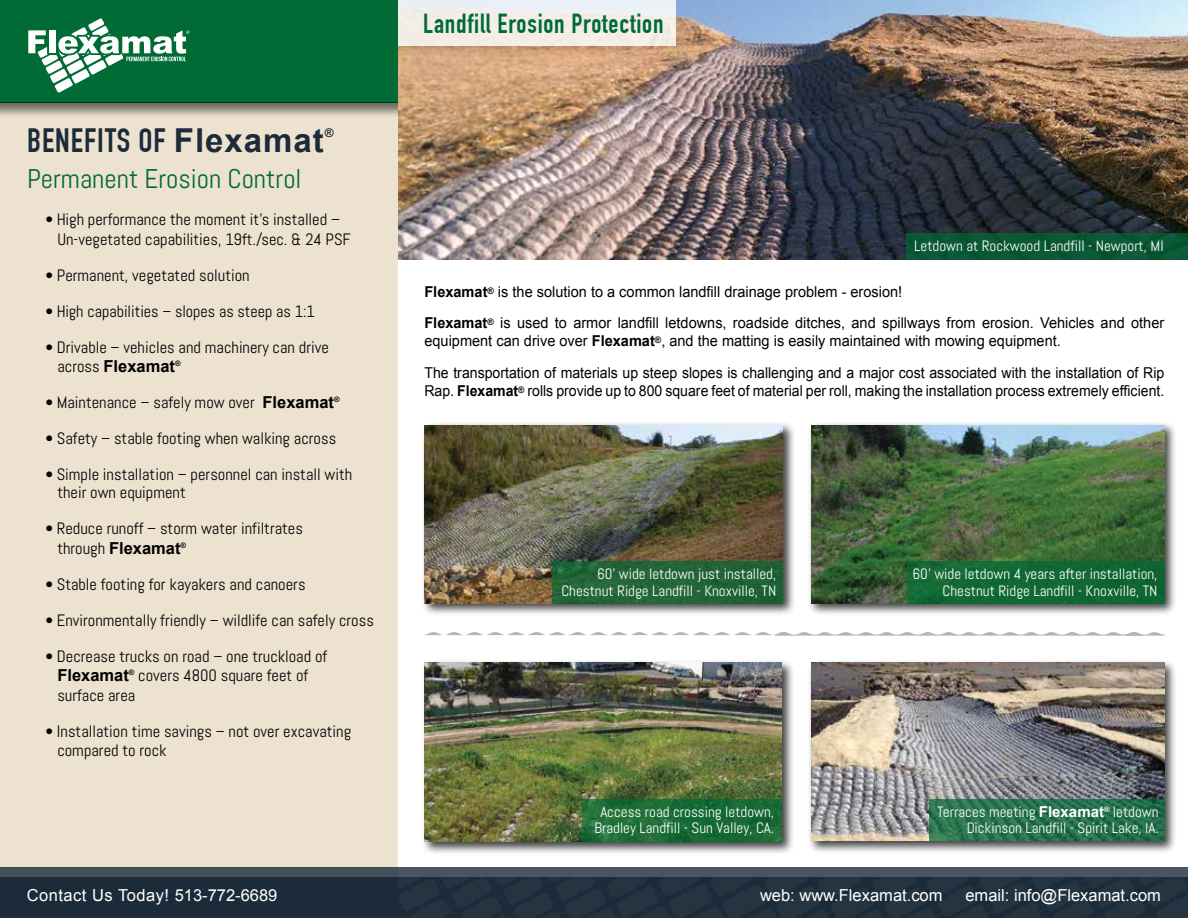
<style>
.page{position:relative;width:1188px;height:918px;background:#fff}
.page>*{position:absolute;margin:0;border:0;box-sizing:border-box;transform-origin:0 0}
.t1{font:700 33px "DIN Condensed";letter-spacing:.03em;color:#1c2b39}
.t2{font:700 27px "DIN Condensed";letter-spacing:.03em;color:#006b35}
.t3{font:27px "Abel";color:#006b35}
.t4{font:16.5px/19.5px "Abel";color:#000}
.t5{font:16.5px "Arial";color:#fff}
.t6{font:700 16.5px "Arial";color:#000}
.t7{font:16.5px "Arial";letter-spacing:.03em;color:#fff}
.t8{font:15px/31.5px "Arial";color:#000}
.t9{font:15px/16.5px "Abel";color:#fff;text-align:right}
.t10{font:15px "Arial";color:#000;scale:.94 1}
.t11{font:700 12px "Arial";color:#1c2b39}
.s1{font-family:"Arial"}
.s2{font-family:"Abel";font-weight:400}
.s3{font-family:"Arial";font-weight:700}
.s4{font-weight:700}
</style>
<div class="page">
<div style="left:0;top:97px;width:398px;height:781px;background:#ede1d0"></div>
<div style="left:421px;top:422px;width:375px;height:194px;background:#000;opacity:.75"></div>
<img style="left:424px;top:425px;width:359px;height:178px">
<div style="left:807px;top:422px;width:370px;height:194px;background:#000;opacity:.75"></div>
<img style="left:811px;top:425px;width:353px;height:178px">
<div style="left:0;top:0;width:415px;height:118px;background:#000;opacity:.75"></div>
<div style="left:0;top:0;width:398px;height:102px;background:#006b35"></div>
<svg style="left:28px;top:18px;width:161px;height:75px"></svg>
<div style="left:0;top:878px;width:1188px;height:40px;background:#1c2b39"></div>
<div style="left:0;top:867px;width:1188px;height:11px;background:#495560"></div>
<div style="left:421px;top:659px;width:373px;height:196px;background:#000;opacity:.75"></div>
<img style="left:424px;top:663px;width:358px;height:179px">
<div style="left:807px;top:659px;width:370px;height:195px;background:#000;opacity:.75"></div>
<img style="left:811px;top:663px;width:353px;height:178px">
<svg style="left:929px;top:799px;width:235px;height:42px"></svg>
<div style="left:552px;top:561px;width:231px;height:42px;background:#226436"></div>
<div style="left:907px;top:561px;width:257px;height:42px;background:#106834"></div>
<svg style="left:582px;top:799px;width:200px;height:43px;fill:#1a6c35"></svg>
<hr style="left:774px;top:635px;width:369px;height:1px;background:#616b78">
<svg style="left:425px;top:632px;width:739px;height:3px"></svg>
<hr style="left:1125px;top:635px;width:39px;height:1px;background:#616b78">
<img style="left:398px;top:0;width:790px;height:259px">
<div style="left:907px;top:233px;width:281px;height:26px;background:#0b5835"></div>
<div style="left:398px;top:0;width:278px;height:46px;background:linear-gradient(to right,#f2ede9,#f2efee)"></div>
<h1 class="t1" style="left:27px;top:121px;width:298px">BENEFITS OF <span class="s1">Flexamat</span></h1>
<p class="t11" style="left:325px;top:125px;width:10px">®</p>
<h2 class="t3" style="left:27px;top:161px;width:276px">Permanent Erosion Control</h2>
<p class="t4" style="left:57px;top:210px;width:295px;text-indent:-12px">• High performance the moment it’s installed –<br>Un-vegetated capabilities, 19ft./sec. &amp; 24 PSF</p>
<p class="t4" style="left:45px;top:265px;width:206px">• Permanent, vegetated solution</p>
<p class="t4" style="left:45px;top:301px;width:271px">• High capabilities – slopes as steep as 1:1</p>
<p class="t4" style="left:45px;top:337px;width:285px">• Drivable – vehicles and machinery can drive</p>
<p class="t6" style="left:57px;top:355px;width:125px"><span class="s2">across</span> Flexamat<sup>®</sup></p>
<p class="t4" style="left:45px;top:393px;width:296px">• Maintenance – safely mow over <span class="s3">Flexamat</span><sup>®</sup></p>
<p class="t4" style="left:45px;top:429px;width:292px">• Safety – stable footing when walking across</p>
<p class="t4" style="left:57px;top:465px;width:296px;line-height:18px;text-indent:-12px">• Simple installation – personnel can install with their own equipment</p>
<p class="t4" style="left:45px;top:519px;width:259px">• Reduce runoff – storm water infiltrates</p>
<p class="t6" style="left:57px;top:537px;width:130px"><span class="s2">through</span> Flexamat<sup>®</sup></p>
<p class="t4" style="left:45px;top:574px;width:262px">• Stable footing for kayakers and canoers</p>
<p class="t4" style="left:45px;top:610px;width:330px">• Environmentally friendly – wildlife can safely cross</p>
<p class="t4" style="left:57px;top:646px;width:271px;text-indent:-12px">• Decrease trucks on road – one truckload of<br><span class="s3">Flexamat</span><sup>®</sup> covers 4800 square feet of surface area</p>
<p class="t4" style="left:57px;top:721px;width:295px;text-indent:-12px">• Installation time savings – not over excavating compared to rock</p>
<h2 class="t2" style="left:423px;top:7px;width:242px">Landfill Erosion Protection</h2>
<p class="t9" style="left:914px;top:238px;width:251px">Letdown at Rockwood Landfill - Newport, MI</p>
<p class="t8" style="left:424px;top:276px;width:741px"><span class="s4">Flexamat</span><sup>®</sup> is the solution to a common landfill drainage problem - erosion!<br><span class="s4">Flexamat</span><sup>®</sup> is used to armor landfill letdowns, roadside ditches, and spillways from erosion. Vehicles and other</p>
<p class="t8" style="left:424px;top:325px;width:741px">equipment can drive over <span class="s4">Flexamat</span><sup>®</sup>, and the matting is easily maintained with mowing equipment.<br>The transportation of materials up steep slopes is challenging and a major cost associated with the installation of Rip</p>
<p class="t10" style="left:424px;top:381px;width:789px">Rap. <span class="s4">Flexamat</span><sup>®</sup> rolls provide up to 800 square feet of material per roll, making the installation process extremely efficient.</p>
<p class="t9" style="left:561px;top:566px;width:216px">60’ wide letdown just installed,<br>Chestnut Ridge Landfill - Knoxville, TN</p>
<p class="t9" style="left:913px;top:566px;width:246px">60’ wide letdown 4 years after installation,<br>Chestnut Ridge Landfill - Knoxville, TN</p>
<p class="t9" style="left:594px;top:804px;width:181px;text-align:center">Access road crossing letdown,<br>Bradley Landfill - Sun Valley, CA.</p>
<p class="t9" style="left:937px;top:804px;width:223px">Terraces meeting <span class="s3">Flexamat</span><sup>®</sup> letdown<br>Dickinson Landfill - Spirit Lake, IA.</p>
<p class="t7" style="left:27px;top:885px;width:252px">Contact Us Today! 513-772-6689</p>
<p class="t5" style="left:760px;top:885px;width:184px">web: www.Flexamat.com</p>
<p class="t5" style="left:965px;top:885px;width:197px">email: info@Flexamat.com</p>
</div>
